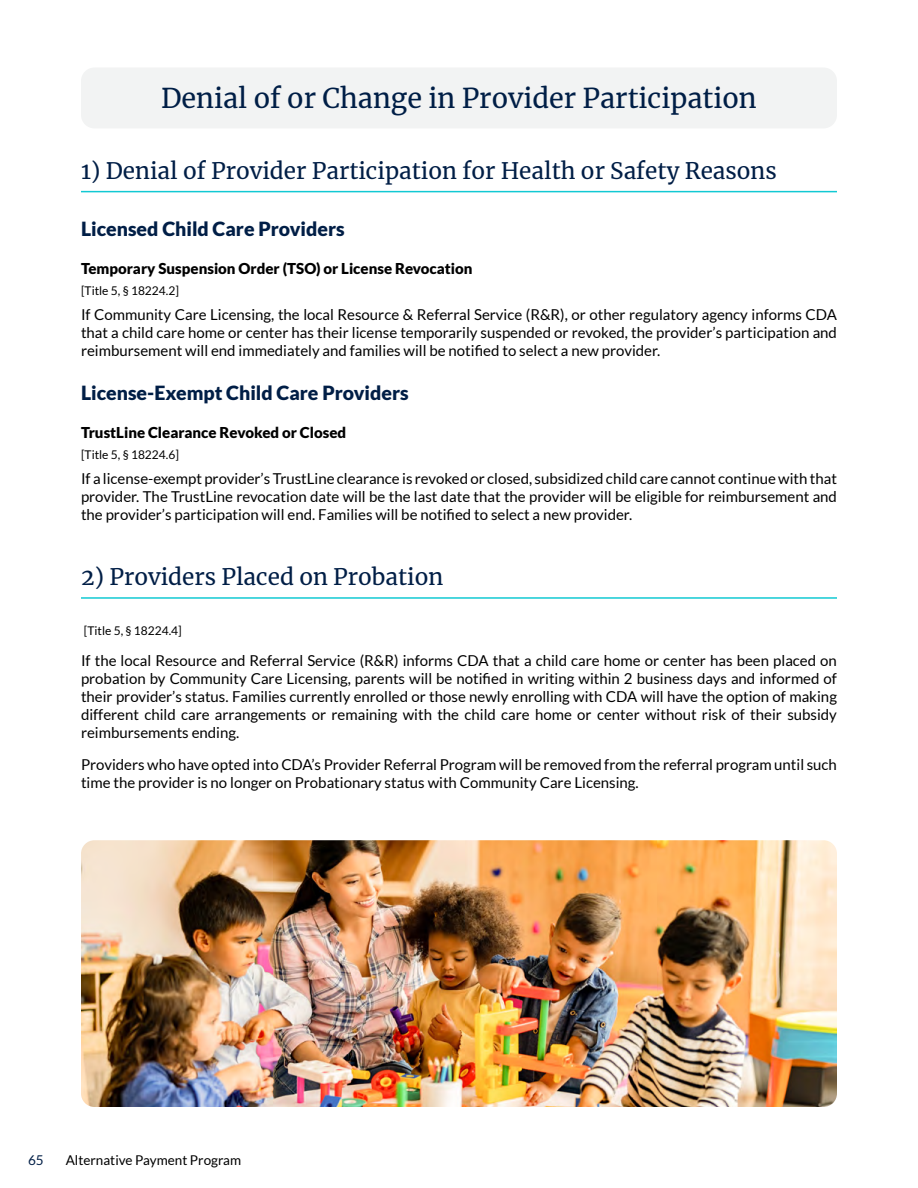
<style>
.page{position:relative;width:918px;height:1188px;background:#fff}
.page>*{position:absolute;margin:0;border:0;box-sizing:border-box;transform-origin:0 0}
.t1{font:27px "Merriweather";color:#001e46}
.t2{font:22.5px "Merriweather";color:#001e46}
.t3{font:900 19.5px "Lato";color:#001e46}
.t4{font:15px/18px "Lato";color:#000;text-align:justify}
.t5{font:900 15px "Lato";color:#000}
.t6{font:13.5px "Lato";color:#000}
.t7{font:13.5px "Lato";color:#001e46}
.t8{font:12px "Lato";color:#000}
</style>
<div class="page">
<img style="left:81px;top:840px;width:756px;height:267px">
<div style="left:81px;top:68px;width:756px;height:60px;background:#f2f3f3;border-radius:14px"></div>
<hr style="left:81px;top:191px;width:756px;height:1px;background:#12c9d3">
<hr style="left:81px;top:597px;width:756px;height:2px;background:#12c9d3">
<h1 class="t1" style="left:161px;top:79px;width:597px">Denial of or Change in Provider Participation</h1>
<h2 class="t2" style="left:81px;top:155px;width:697px">1) Denial of Provider Participation for Health or Safety Reasons</h2>
<h3 class="t3" style="left:81px;top:217px;width:265px">Licensed Child Care Providers</h3>
<p class="t5" style="left:81px;top:260px;width:393px">Temporary Suspension Order (TSO) or License Revocation</p>
<p class="t8" style="left:81px;top:284px;width:99px">[Title 5, § 18224.2]</p>
<p class="t4" style="left:81px;top:305px;width:758px">If Community Care Licensing, the local Resource &amp; Referral Service (R&amp;R), or other regulatory agency informs CDA that a child care home or center has their license temporarily suspended or revoked, the provider’s participation and reimbursement will end immediately and families will be notified to select a new provider.</p>
<h3 class="t3" style="left:81px;top:381px;width:329px">License-Exempt Child Care Providers</h3>
<p class="t5" style="left:81px;top:424px;width:267px">TrustLine Clearance Revoked or Closed</p>
<p class="t8" style="left:81px;top:448px;width:99px">[Title 5, § 18224.6]</p>
<p class="t4" style="left:81px;top:469px;width:757px">If a license-exempt provider’s TrustLine clearance is revoked or closed, subsidized child care cannot continue with that provider. The TrustLine revocation date will be the last date that the provider will be eligible for reimbursement and the provider’s participation will end. Families will be notified to select a new provider.</p>
<h2 class="t2" style="left:81px;top:561px;width:364px">2) Providers Placed on Probation</h2>
<p class="t8" style="left:84px;top:624px;width:99px">[Title 5, § 18224.4]</p>
<p class="t4" style="left:81px;top:652px;width:758px">If the local Resource and Referral Service (R&amp;R) informs CDA that a child care home or center has been placed on probation by Community Care Licensing, parents will be notified in writing within 2 business days and informed of their provider’s status. Families currently enrolled or those newly enrolling with CDA will have the option of making different child care arrangements or remaining with the child care home or center without risk of their subsidy reimbursements ending.</p>
<p class="t4" style="left:81px;top:755px;width:757px">Providers who have opted into CDA’s Provider Referral Program will be removed from the referral program until such time the provider is no longer on Probationary status with Community Care Licensing.</p>
<p class="t7" style="left:28px;top:1153px;width:17px">65</p>
<p class="t6" style="left:66px;top:1153px;width:177px">Alternative Payment Program</p>
</div>
